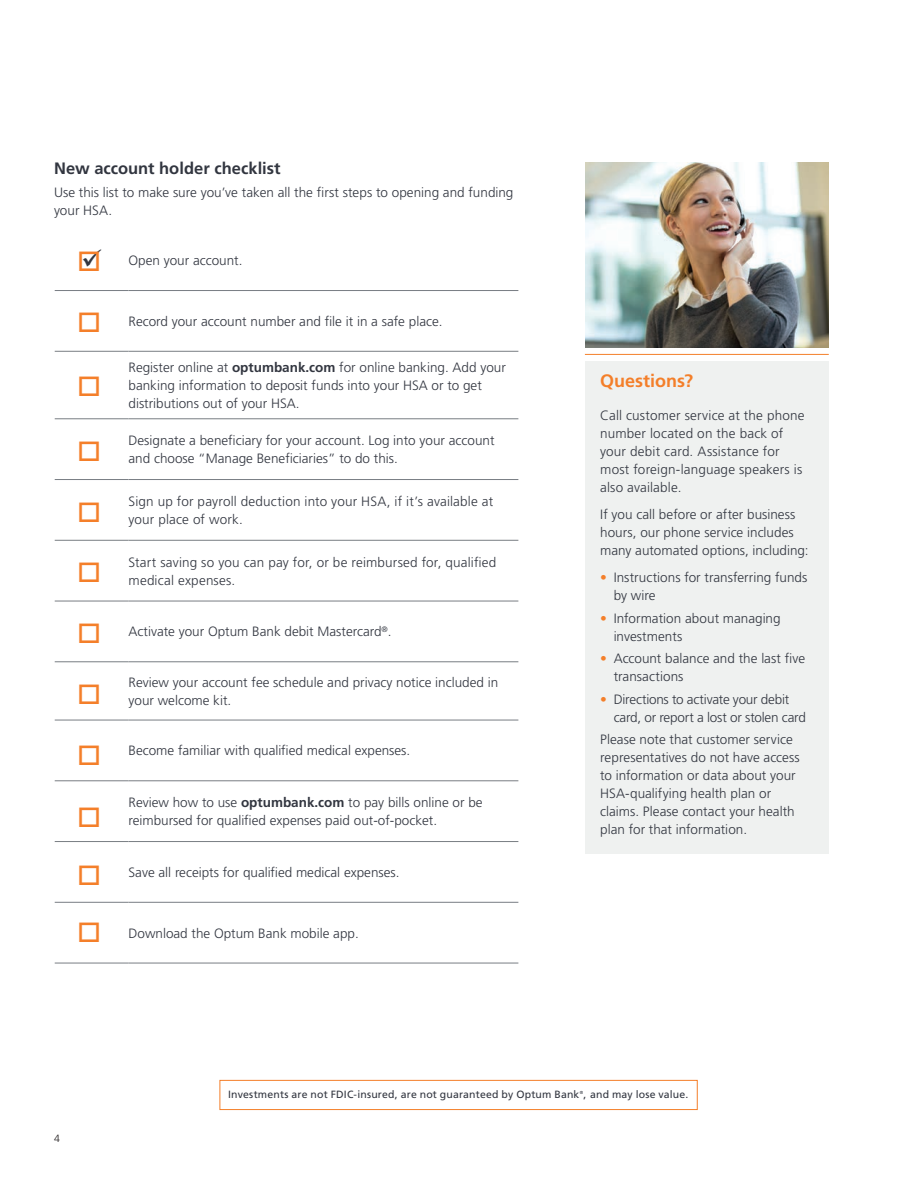
<style>
.page{position:relative;width:918px;height:1188px;background:#fff}
.page>*{position:absolute;margin:0;border:0;box-sizing:border-box;transform-origin:0 0}
.t1{font:700 18px "Frutiger LT Pro";color:#f47f2a}
.First_level_headin{font:700 16.5px "Frutiger LT Pro";color:#323640}
.Body_copy{font:300 13.5px/18px "Frutiger LT Pro";color:#323640}
.Body_copy__space_a{font:300 13.5px/18px "Frutiger LT Pro";color:#323640}
.Body_copy-2{font:10.5px "Frutiger LT Pro";letter-spacing:.015em;color:#323640}
.Back_cvr_sign-off{font:300 10.5px "Frutiger LT Pro";color:#231f20}
.Body_copy-3{font:4.35px "Frutiger LT Pro";color:#323640}
.s1{font-weight:700}
.s2{color:#f47f2a}
</style>
<div class="page">
<hr style="left:55px;top:351px;width:74px;height:1px;background:#787d83">
<hr style="left:129px;top:351px;width:389px;height:1px;background:#787d83">
<hr style="left:55px;top:418px;width:74px;height:1px;background:#787d83">
<hr style="left:129px;top:418px;width:389px;height:1px;background:#787d83">
<hr style="left:55px;top:479px;width:74px;height:1px;background:#787d83">
<hr style="left:129px;top:479px;width:389px;height:1px;background:#787d83">
<hr style="left:55px;top:540px;width:74px;height:1px;background:#787d83">
<hr style="left:129px;top:540px;width:389px;height:1px;background:#787d83">
<hr style="left:55px;top:601px;width:74px;height:1px;background:#787d83">
<hr style="left:129px;top:601px;width:389px;height:1px;background:#787d83">
<hr style="left:55px;top:661px;width:74px;height:1px;background:#787d83">
<hr style="left:129px;top:661px;width:389px;height:1px;background:#787d83">
<hr style="left:55px;top:720px;width:74px;height:1px;background:#787d83">
<hr style="left:129px;top:720px;width:389px;height:1px;background:#787d83">
<hr style="left:55px;top:780px;width:74px;height:1px;background:#787d83">
<hr style="left:129px;top:780px;width:389px;height:1px;background:#787d83">
<hr style="left:55px;top:290px;width:74px;height:1px;background:#787d83">
<hr style="left:129px;top:290px;width:389px;height:1px;background:#787d83">
<hr style="left:55px;top:841px;width:74px;height:1px;background:#787d83">
<hr style="left:129px;top:841px;width:389px;height:1px;background:#787d83">
<hr style="left:55px;top:902px;width:74px;height:1px;background:#787d83">
<hr style="left:129px;top:902px;width:389px;height:1px;background:#787d83">
<hr style="left:55px;top:963px;width:74px;height:1px;background:#787d83">
<hr style="left:129px;top:963px;width:389px;height:1px;background:#787d83">
<div style="left:585px;top:361px;width:244px;height:493px;background:#eff1f0"></div>
<hr style="left:585px;top:354px;width:244px;height:1px;background:#f47f2a">
<div style="left:220px;top:1080px;width:478px;height:30px;border:1px solid #f47f2a"></div>
<img style="left:585px;top:162px;width:244px;height:186px">
<p class="First_level_headin" style="left:54px;top:159px;width:228px">New account holder checklist</p>
<p class="Body_copy" style="left:54px;top:183px;width:461px">Use this list to make sure you’ve taken all the first steps to opening and funding your HSA.</p>
<p class="Body_copy" style="left:129px;top:251px;width:116px">Open your account.</p>
<p class="Body_copy" style="left:129px;top:312px;width:316px">Record your account number and file it in a safe place.</p>
<p class="Body_copy" style="left:129px;top:359px;width:379px">Register online at <span class="s1">optumbank.com</span> for online banking. Add your banking information to deposit funds into your HSA or to get distributions out of your HSA.</p>
<p class="Body_copy" style="left:129px;top:432px;width:368px">Designate a beneficiary for your account. Log into your account and choose “Manage Beneficiaries” to do this.</p>
<p class="Body_copy" style="left:129px;top:492px;width:366px">Sign up for payroll deduction into your HSA, if it’s available at your place of work.</p>
<p class="Body_copy" style="left:129px;top:553px;width:369px">Start saving so you can pay for, or be reimbursed for, qualified medical expenses.</p>
<p class="Body_copy" style="left:129px;top:623px;width:265px">Activate your Optum Bank debit Mastercard<sup>®</sup>.</p>
<p class="Body_copy" style="left:129px;top:673px;width:371px">Review your account fee schedule and privacy notice included in your welcome kit.</p>
<p class="Body_copy" style="left:129px;top:742px;width:283px">Become familiar with qualified medical expenses.</p>
<p class="Body_copy" style="left:129px;top:794px;width:356px">Review how to use <span class="s1">optumbank.com</span> to pay bills online or be reimbursed for qualified expenses paid out-of-pocket.</p>
<p class="Body_copy" style="left:129px;top:863px;width:273px">Save all receipts for qualified medical expenses.</p>
<p class="Body_copy" style="left:129px;top:924px;width:232px">Download the Optum Bank mobile app.</p>
<p class="t1" style="left:600px;top:370px;width:95px">Questions?</p>
<p class="Body_copy" style="left:600px;top:407px;width:206px">Call customer service at the phone number located on the back of your debit card. Assistance for most foreign-language speakers is also available.</p>
<p class="Body_copy" style="left:600px;top:506px;width:210px">If you call before or after business hours, our phone service includes many automated options, including:</p>
<p class="Body_copy__space_a" style="left:614px;top:569px;width:195px;text-indent:-14px"><span class="s2">•</span> Instructions for transferring funds by wire</p>
<p class="Body_copy__space_a" style="left:614px;top:609px;width:168px;text-indent:-14px"><span class="s2">•</span> Information about managing investments</p>
<p class="Body_copy__space_a" style="left:614px;top:650px;width:193px;text-indent:-14px"><span class="s2">•</span> Account balance and the last five transactions</p>
<p class="Body_copy__space_a" style="left:614px;top:690px;width:194px;text-indent:-14px"><span class="s2">•</span> Directions to activate your debit card, or report a lost or stolen card</p>
<p class="Body_copy" style="left:600px;top:731px;width:201px">Please note that customer service representatives do not have access to information or data about your<br>HSA-qualifying health plan or claims. Please contact your health plan for that information.</p>
<p class="Back_cvr_sign-off" style="left:54px;top:1132px;width:7px">4</p>
<p class="Body_copy-2" style="left:228px;top:1089px;width:462px">Investments are not FDIC-insured, are not guaranteed by Optum Bank , and may lose value.</p>
<p class="Body_copy-3" style="left:580px;top:1090px;width:5px">®</p>
</div>
